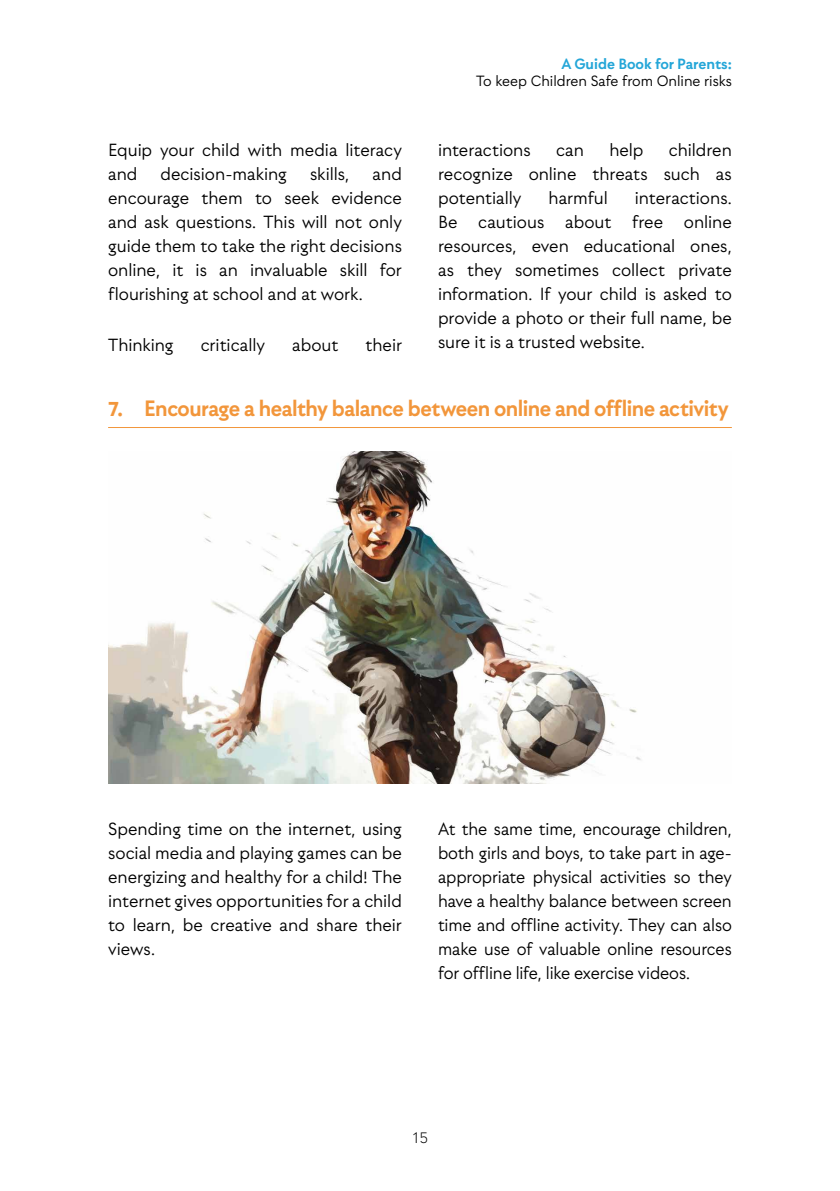
<style>
.page{position:relative;width:840px;height:1191px;background:#fff}
.page>*{position:absolute;margin:0;border:0;box-sizing:border-box;transform-origin:0 0}
.t1{font:700 24px "Utily";letter-spacing:-.02em;color:#f2963b;scale:.96 1}
.t2{font:19px/24px "Utily";color:#000;text-align:justify}
.t3{font:300 18px "Utily";color:#000}
.t4{font:16px "Utily";color:#000}
.t5{font:700 16px "Utily";color:#24a6d8}
</style>
<div class="page">
<hr style="left:108px;top:427px;width:623px;height:1px;background:#f2963b">
<img style="left:108px;top:451px;width:533px;height:332px">
<p class="t2" style="left:108px;top:138px;width:295px">Equip your child with media literacy and decision-making skills, and encourage them to seek evidence and ask questions. This will not only guide them to take the right decisions online, it is an invaluable skill for flourishing at school and at work.</p>
<p class="t2" style="left:108px;top:333px;width:67px">Thinking</p>
<p class="t2" style="left:200px;top:333px;width:66px">critically</p>
<p class="t2" style="left:292px;top:333px;width:48px">about</p>
<p class="t2" style="left:365px;top:333px;width:38px">their</p>
<p class="t5" style="left:561px;top:54px;width:172px">A Guide Book for Parents:</p>
<p class="t4" style="left:476px;top:71px;width:257px">To keep Children Safe from Online risks</p>
<p class="t2" style="left:438px;top:138px;width:94px">interactions</p>
<p class="t2" style="left:556px;top:138px;width:29px">can</p>
<p class="t2" style="left:609px;top:138px;width:36px">help</p>
<p class="t2" style="left:438px;top:138px;width:295px;text-indent:231px">children recognize online threats such as potentially</p>
<p class="t2" style="left:548px;top:186px;width:61px">harmful</p>
<p class="t2" style="left:438px;top:186px;width:295px;text-indent:197px">interactions.<br>Be cautious about free online resources, even educational ones, as they sometimes collect private information. If your child is asked to provide a photo or their full name, be sure it is a trusted website.</p>
<p class="t1" style="left:108px;top:394px;width:647px">7. Encourage a healthy balance between online and offline activity</p>
<p class="t2" style="left:108px;top:816px;width:295px">Spending time on the internet, using social media and playing games can be energizing and healthy for a child! The internet gives opportunities for a child to learn, be creative and share their views.</p>
<p class="t2" style="left:438px;top:816px;width:295px">At the same time, encourage children, both girls and boys, to take part in age&shy;appropriate physical activities so they have a healthy balance between screen time and offline activity. They can also make use of valuable online resources for offline life, like exercise videos.</p>
<p class="t3" style="left:411px;top:1126px;width:18px">15</p>
</div>
